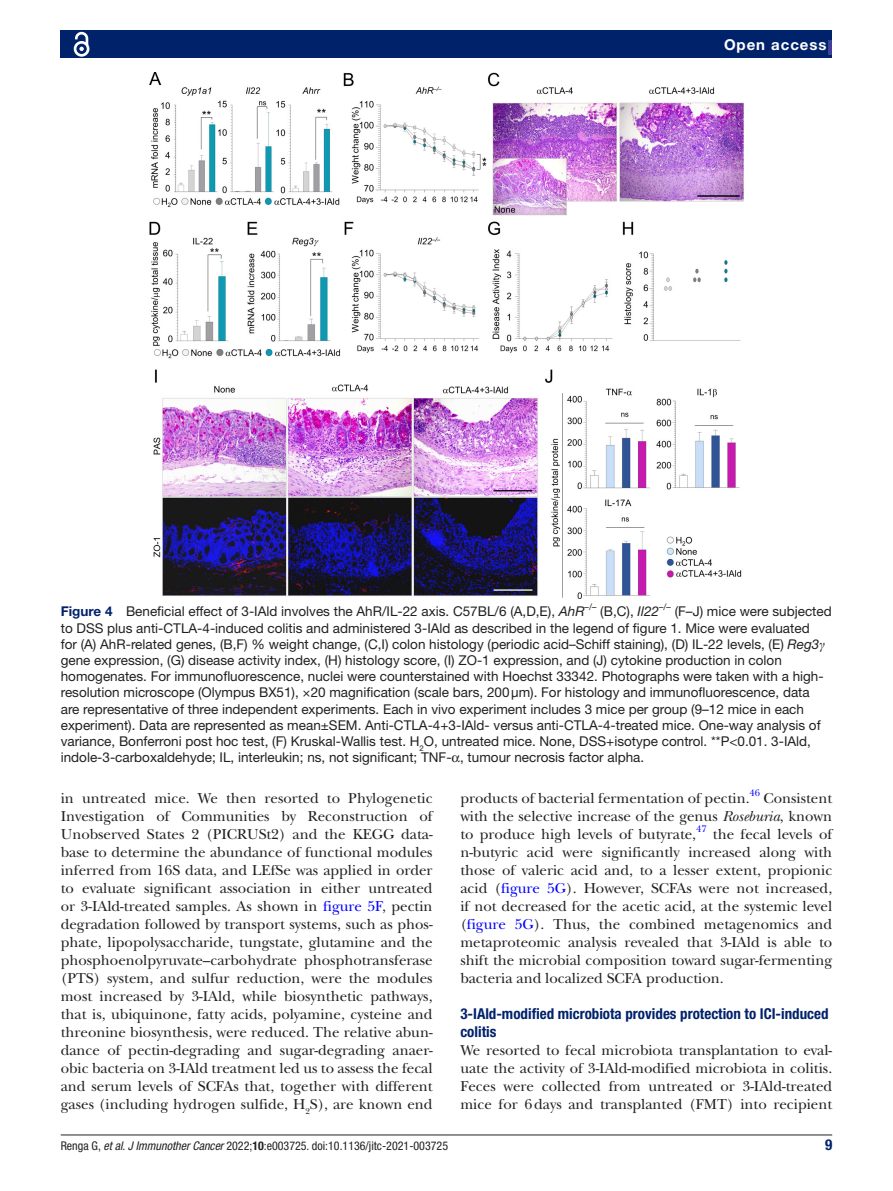
<style>
.page{position:relative;width:893px;height:1191px;background:#fff}
.page>*{position:absolute;margin:0;border:0;box-sizing:border-box;transform-origin:0 0}
.t1{font:15px/18px "New Baskerville";color:#231f20;text-align:justify}
.t2{font:700 condensed 15px/18px "Helvetica Neue LT Std";color:#00226b}
.t3{font:700 15px "Helvetica Neue LT Std";letter-spacing:.065em;color:#fff}
.t4{font:13.5px/16.2px "Helvetica Neue LT Std";color:#231f20}
.t5{font:condensed 12px "Helvetica Neue LT Std";color:#231f20}
.t6{font:9.9px "New Baskerville";color:#00f}
.s1{font-weight:700;color:#00226b}
.s2{font-style:italic}
.s3{font-family:"Times New Roman";font-style:italic}
.s4{color:#00f}
.s5{font-weight:700}
</style>
<div class="page">
<hr style="left:61px;top:1134px;width:771px;height:1px;background:#231f20">
<div style="left:61px;top:31px;width:771px;height:27px;background:#00226b"></div>
<hr style="left:828px;top:40px;width:4px;height:15px;background:#414099">
<svg style="left:73px;top:31px;width:17px;height:26px"></svg>
<img style="left:150px;top:73px;width:593px;height:526px">
<p class="t3" style="left:724px;top:35px;width:104px">Open access</p>
<p class="t4" style="left:61px;top:603px;width:772px"><span class="s1">Figure 4</span> Beneficial effect of 3-IAld involves the AhR/IL-22 axis. C57BL/6 (A,D,E), <span class="s2">AhR</span><sup>–/–</sup> (B,C), <span class="s2">Il22</span><sup>–/–</sup> (F–J) mice were subjected to DSS plus anti-CTLA-4-induced colitis and administered 3-IAld as described in the legend of figure 1. Mice were evaluated<br>for (A) AhR-related genes, (B,F) % weight change, (C,I) colon histology (periodic acid–Schiff staining), (D) IL-22 levels, (E) <span class="s2">Reg3</span><span class="s3">γ </span>gene expression, (G) disease activity index, (H) histology score, (I) ZO-1 expression, and (J) cytokine production in colon homogenates. For immunofluorescence, nuclei were counterstained with Hoechst 33342. Photographs were taken with a high&shy;resolution microscope (Olympus BX51), ×20 magnification (scale bars, 200µm). For histology and immunofluorescence, data are representative of three independent experiments. Each in vivo experiment includes 3 mice per group (9–12 mice in each experiment). Data are represented as mean±SEM. Anti-CTLA-4+3-IAld- versus anti-CTLA-4-treated mice. One-way analysis of variance, Bonferroni post hoc test, (F) Kruskal-Wallis test. H<sub>2</sub>O, untreated mice. None, DSS+isotype control. **P&lt;0.01. 3-IAld, indole-3-carboxaldehyde; IL, interleukin; ns, not significant; TNF- , tumour necrosis factor alpha.</p>
<p class="t1" style="left:61px;top:789px;width:373px">in untreated mice. We then resorted to Phylogenetic Investigation of Communities by Reconstruction of Unobserved States 2 (PICRUSt2) and the KEGG data&shy;base to determine the abundance of functional modules inferred from 16S data, and LEfSe was applied in order to evaluate significant association in either untreated or 3-IAld-treated samples. As shown in <span class="s4">figure 5F</span>, pectin degradation followed by transport systems, such as phos&shy;phate, lipopolysaccharide, tungstate, glutamine and the phosphoenolpyruvate–carbohydrate phosphotransferase (PTS) system, and sulfur reduction, were the modules most increased by 3-IAld, while biosynthetic pathways, that is, ubiquinone, fatty acids, polyamine, cysteine and threonine biosynthesis, were reduced. The relative abun&shy;dance of pectin-degrading and sugar-degrading anaer&shy;obic bacteria on 3-IAld treatment led us to assess the fecal and serum levels of SCFAs that, together with different gases (including hydrogen sulfide, H<sub>2</sub>S), are known end</p>
<p class="t1" style="left:460px;top:789px;width:291px">products of bacterial fermentation of pectin.</p>
<p class="t6" style="left:750px;top:787px;width:12px">46</p>
<p class="t1" style="left:460px;top:789px;width:373px;text-indent:303px">Consistent with the selective increase of the genus <span class="s2">Roseburia</span>, known to produce high levels of butyrate,</p>
<p class="t6" style="left:696px;top:823px;width:12px">47</p>
<p class="t1" style="left:460px;top:825px;width:373px;text-indent:253px">the fecal levels of n-butyric acid were significantly increased along with those of valeric acid and, to a lesser extent, propionic acid (<span class="s4">figure 5G</span>). However, SCFAs were not increased, if not decreased for the acetic acid, at the systemic level (<span class="s4">figure 5G</span>). Thus, the combined metagenomics and metaproteomic analysis revealed that 3-IAld is able to shift the microbial composition toward sugar-fermenting bacteria and localized SCFA production.</p>
<p class="t2" style="left:460px;top:1004px;width:370px">3-IAld-modified microbiota provides protection to ICI-induced colitis</p>
<p class="t1" style="left:460px;top:1041px;width:373px">We resorted to fecal microbiota transplantation to eval&shy;uate the activity of 3-IAld-modified microbiota in colitis.<br>Feces were collected from untreated or 3-IAld-treated mice for 6days and transplanted (FMT) into recipient</p>
<p class="t5" style="left:61px;top:1138px;width:389px">Renga G, <span class="s2">et al</span>. <span class="s2">J Immunother Cancer</span> 2022;<span class="s5">10</span>:e003725. doi:10.1136/jitc-2021-003725</p>
<p class="t2" style="left:825px;top:1135px;width:9px">9</p>
</div>
